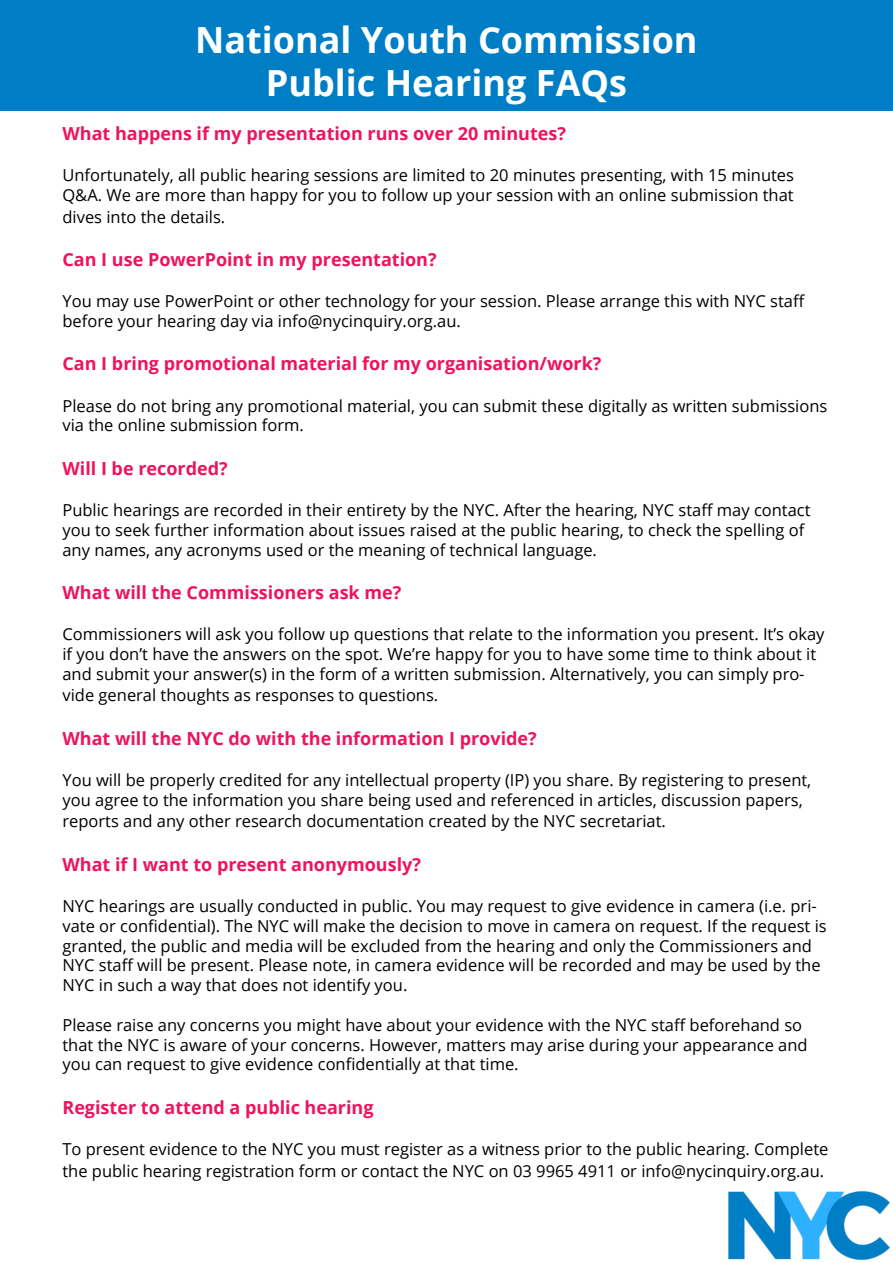
<style>
.page{position:relative;width:893px;height:1263px;background:#fff}
.page>*{position:absolute;margin:0;border:0;box-sizing:border-box;transform-origin:0 0}
.t1{font:700 36px "Open Sans";color:#fff}
.t2{font:700 18px "Open Sans";color:#ed145b}
.t3{font:16.5px/19.8px "Open Sans";color:#000}
</style>
<div class="page">
<div style="left:0;top:0;width:893px;height:110px;background:#007ec5"></div>
<img style="left:728px;top:1190px;width:162px;height:71px">
<p class="t1" style="left:195px;top:14px;width:504px">National Youth Commission</p>
<p class="t1" style="left:266px;top:58px;width:363px">Public Hearing FAQs</p>
<p class="t2" style="left:62px;top:120px;width:505px">What happens if my presentation runs over 20 minutes?</p>
<p class="t3" style="left:62px;top:165px;width:733px">Unfortunately, all public hearing sessions are limited to 20 minutes presenting, with 15 minutes<br>Q&amp;A. We are more than happy for you to follow up your session with an online submission that</p>
<p class="t3" style="left:62px;top:206px;width:164px">dives into the details.</p>
<p class="t2" style="left:62px;top:246px;width:376px">Can I use PowerPoint in my presentation?</p>
<p class="t3" style="left:62px;top:291px;width:744px">You may use PowerPoint or other technology for your session. Please arrange this with NYC staff before your hearing day via info@nycinquiry.org.au.</p>
<p class="t2" style="left:62px;top:351px;width:540px">Can I bring promotional material for my organisation/work?</p>
<p class="t3" style="left:62px;top:395px;width:766px">Please do not bring any promotional material, you can submit these digitally as written submissions via the online submission form.</p>
<p class="t2" style="left:62px;top:455px;width:167px">Will I be recorded?</p>
<p class="t3" style="left:62px;top:500px;width:750px">Public hearings are recorded in their entirety by the NYC. After the hearing, NYC staff may contact you to seek further information about issues raised at the public hearing, to check the spelling of any names, any acronyms used or the meaning of technical language.</p>
<p class="t2" style="left:62px;top:579px;width:340px">What will the Commissioners ask me?</p>
<p class="t3" style="left:62px;top:624px;width:764px">Commissioners will ask you follow up questions that relate to the information you present. It’s okay if you don’t have the answers on the spot. We’re happy for you to have some time to think about it and submit your answer(s) in the form of a written submission. Alternatively, you can simply pro-</p>
<p class="t3" style="left:62px;top:685px;width:377px">vide general thoughts as responses to questions.</p>
<p class="t2" style="left:62px;top:725px;width:476px">What will the NYC do with the information I provide?</p>
<p class="t3" style="left:62px;top:770px;width:750px">You will be properly credited for any intellectual property (IP) you share. By registering to present, you agree to the information you share being used and referenced in articles, discussion papers,</p>
<p class="t3" style="left:62px;top:811px;width:605px">reports and any other research documentation created by the NYC secretariat.</p>
<p class="t2" style="left:62px;top:851px;width:360px">What if I want to present anonymously?</p>
<p class="t3" style="left:62px;top:896px;width:766px">NYC hearings are usually conducted in public. You may request to give evidence in camera (i.e. pri&shy;vate or confidential). The NYC will make the decision to move in camera on request. If the request is granted, the public and media will be excluded from the hearing and only the Commissioners and NYC staff will be present. Please note, in camera evidence will be recorded and may be used by the NYC in such a way that does not identify you.</p>
<p class="t3" style="left:62px;top:1014px;width:747px">Please raise any concerns you might have about your evidence with the NYC staff beforehand so that the NYC is aware of your concerns. However, matters may arise during your appearance and you can request to give evidence confidentially at that time.</p>
<p class="t2" style="left:62px;top:1094px;width:313px">Register to attend a public hearing</p>
<p class="t3" style="left:62px;top:1138px;width:767px;line-height:21.6px">To present evidence to the NYC you must register as a witness prior to the public hearing. Complete the public hearing registration form or contact the NYC on 03 9965 4911 or info@nycinquiry.org.au.</p>
</div>
